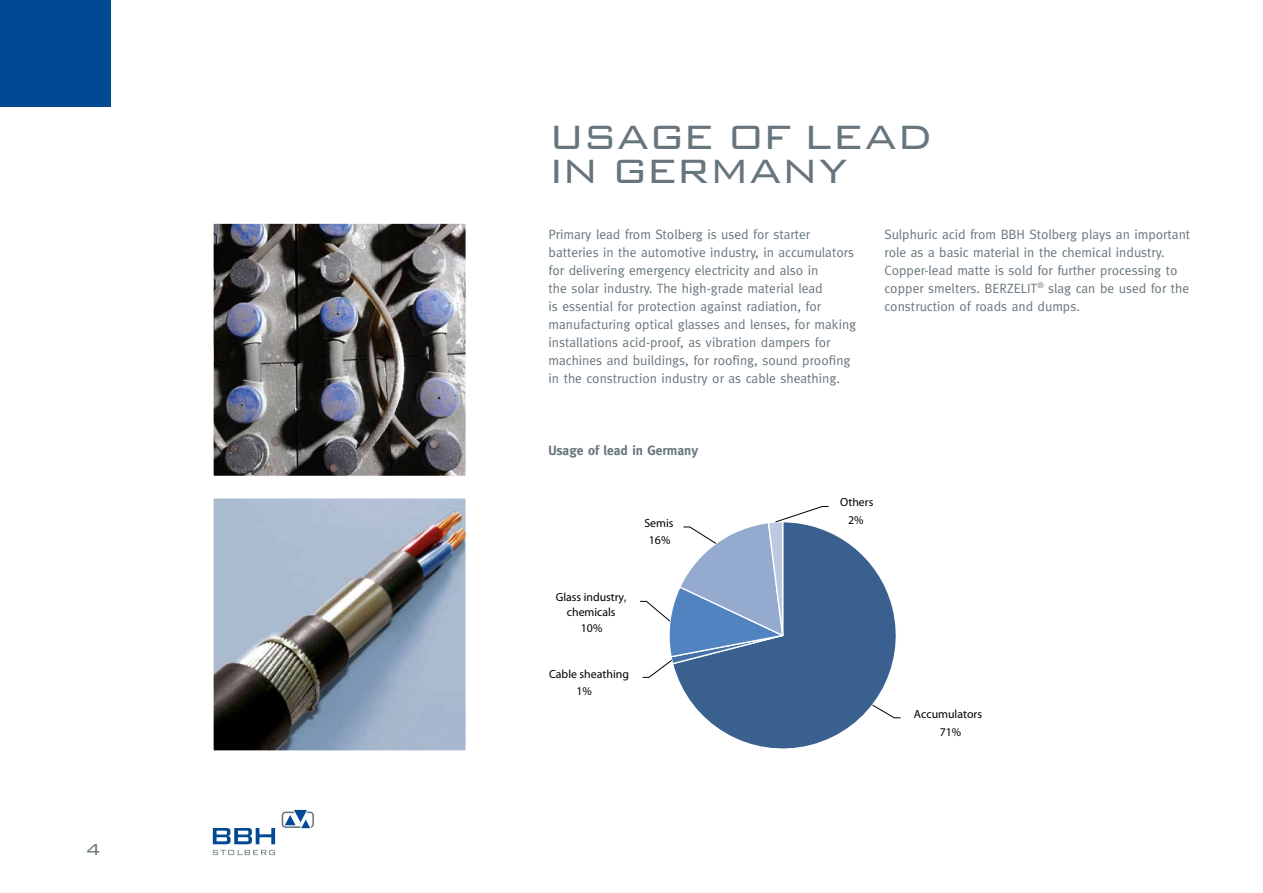
<style>
.page{position:relative;width:1263px;height:893px;background:#fff}
.page>*{position:absolute;margin:0;border:0;box-sizing:border-box;transform-origin:0 0}
.t1{font:300 45px/34.5px "Bank Gothic BT";letter-spacing:-.025em;color:#67757d}
.t2{font:300 21px "Bank Gothic BT";color:#67757d}
.t3{font:13.5px/18px "Meta";color:#67757d}
.t4{font:700 13.5px "Meta";color:#67757d}
.t5{font:11.85px/17.2px "Myriad Pro";color:#000;text-align:center}
</style>
<div class="page">
<img style="left:213px;top:223px;width:253px;height:253px">
<img style="left:213px;top:498px;width:253px;height:253px">
<svg style="left:705px;top:718px;width:196px;height:31px"></svg>
<svg style="left:640px;top:506px;width:261px;height:212px"></svg>
<div style="left:0;top:0;width:111px;height:106px;background:#004a93"></div>
<svg style="left:213px;top:828px;width:62px;height:16px"></svg>
<svg style="left:213px;top:850px;width:62px;height:5px"></svg>
<svg style="left:282px;top:810px;width:32px;height:18px"></svg>
<h2 class="t2" style="left:85px;top:838px;width:17px">4</h2>
<h1 class="t1" style="left:549px;top:119px;width:386px">USAGE OF LEAD<br>IN GERMANY</h1>
<p class="t3" style="left:549px;top:225px;width:309px">Primary lead from Stolberg is used for starter batteries in the automotive industry, in accumulators for delivering emergency electricity and also in<br>the solar industry. The high-grade material lead<br>is essential for protection against radiation, for manufacturing optical glasses and lenses, for making installations acid-proof, as vibration dampers for machines and buildings, for roofing, sound proofing in the construction industry or as cable sheathing.</p>
<p class="t3" style="left:884px;top:225px;width:307px">Sulphuric acid from BBH Stolberg plays an important role as a basic material in the chemical industry.<br>Copper-lead matte is sold for further processing to copper smelters. BERZELIT<sup>®</sup> slag can be used for the construction of roads and dumps.</p>
<p class="t4" style="left:549px;top:442px;width:151px">Usage of lead in Germany</p>
<p class="t5" style="left:644px;top:515px;width:31px">Semis<br>16%</p>
<p class="t5" style="left:556px;top:590px;width:72px;line-height:14.2px">Glass industry, chemicals</p>
<p class="t5" style="left:581px;top:620px;width:23px">10%</p>
<p class="t5" style="left:576px;top:666px;width:54px;text-align:left;text-indent:-27px">Cable sheathing<br>1%</p>
<p class="t5" style="left:840px;top:494px;width:35px;line-height:17.7px">Others<br>2%</p>
<p class="t5" style="left:914px;top:706px;width:70px">Accumulators<br>71%</p>
</div>
